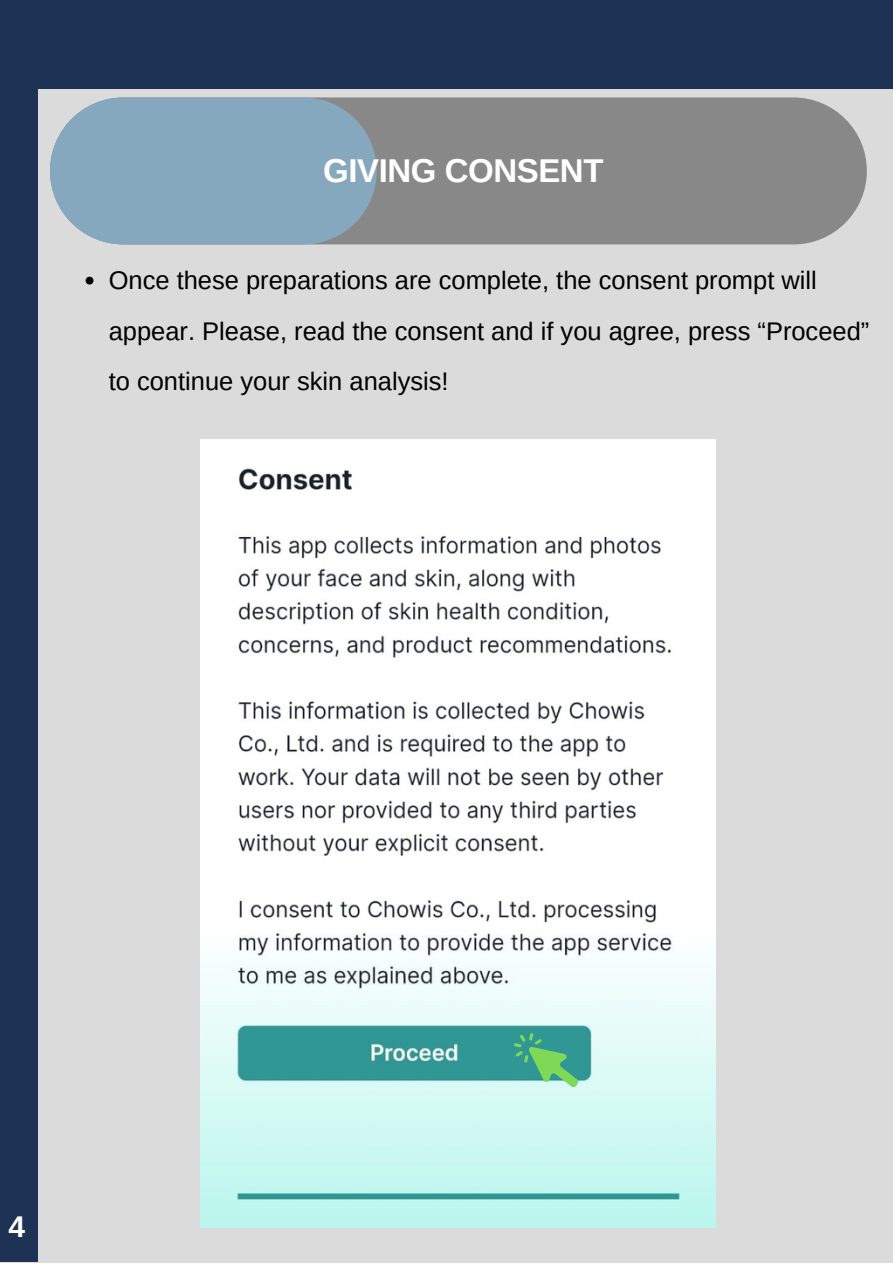
<style>
.page{position:relative;width:893px;height:1264px;background:#fff}
.page>*{position:absolute;margin:0;border:0;box-sizing:border-box;transform-origin:0 0}
.t1{font:700 33px "Arimo";letter-spacing:-.01em;color:#fff}
.t2{font:700 30px "Arimo";color:#fff}
.t3{font:25.5px/50.6px "Arimo";color:#000}
</style>
<div class="page">
<div style="left:0;top:0;width:892px;height:1262px;background:#dbdbdb"></div>
<div style="left:0;top:0;width:892px;height:89px;background:#1e3256"></div>
<div style="left:0;top:89px;width:38px;height:1173px;background:#1e3256"></div>
<div style="left:50px;top:97px;width:816px;height:147px;background:#888;border-radius:73px"></div>
<div style="left:50px;top:97px;width:327px;height:147px;background:#85a8bf;border-radius:73px"></div>
<img style="left:201px;top:439px;width:515px;height:788px">
<svg style="left:86px;top:277px;width:7px;height:7px"></svg>
<svg style="left:508px;top:1019px;width:75px;height:85px;background:#77c3ab"></svg>
<p class="t1" style="left:323px;top:152px;width:282px">GIVING CONSENT</p>
<p class="t3" style="left:109px;top:255px;width:762px">Once these preparations are complete, the consent prompt will appear. Please, read the consent and if you agree, press “Proceed” to continue your skin analysis!</p>
<p class="t2" style="left:9px;top:1210px;width:18px">4</p>
</div>
